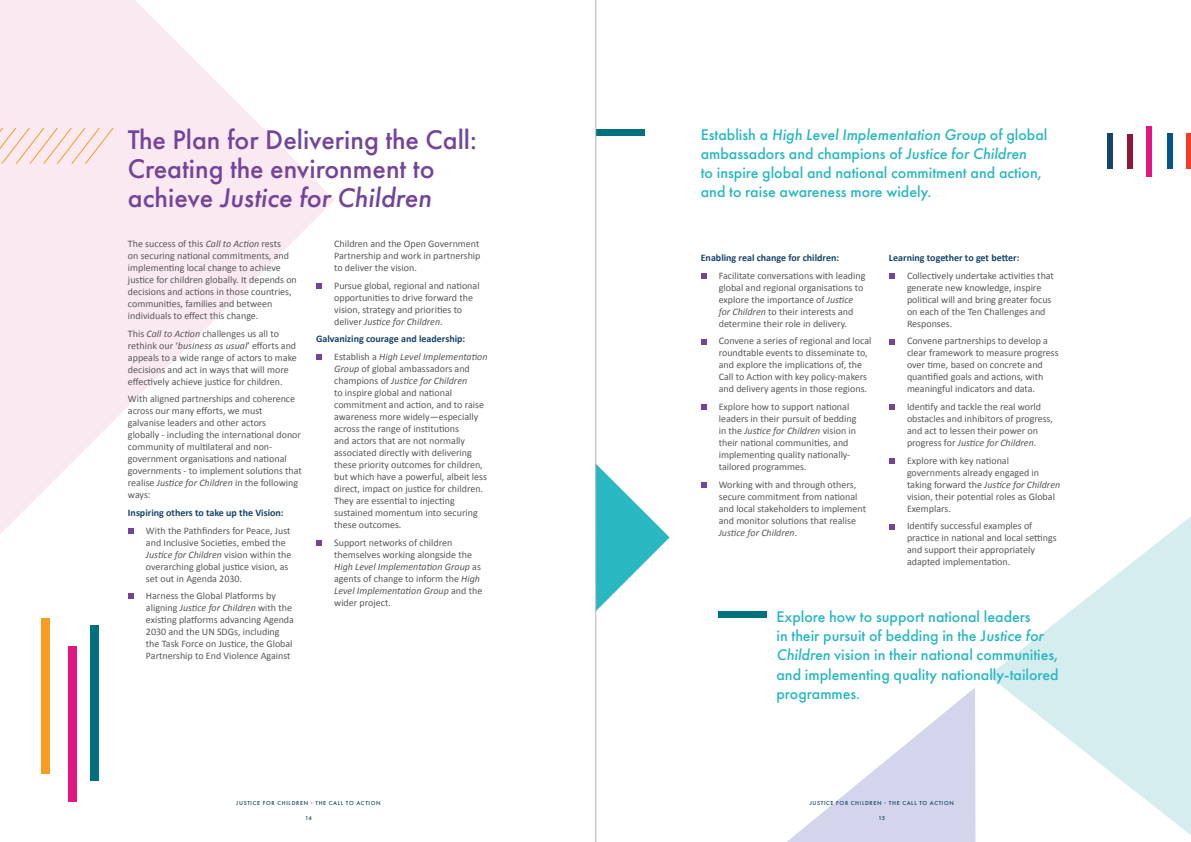
<style>
.page{position:relative;width:1191px;height:842px;background:#fff}
.page>*{position:absolute;margin:0;border:0;box-sizing:border-box;transform-origin:0 0}
.t1{font:500 28px/29px "Futura PT";color:#74449a}
.t2{font:500 16px/19.2px "Futura PT";color:#29b7c1}
.t3{font:10px/12px "Calibri";color:#57585a}
.t4{font:700 10px/17.7px "Calibri";color:#154466}
.t5{font:500 6px "Futura PT";letter-spacing:.11em;color:#154466}
.s1{font-style:italic}
.s2{font-weight:400;color:#57585a}
.s3{font-weight:400;font-style:italic;color:#57585a}
</style>
<div class="page">
<svg style="left:787px;top:688px;width:188px;height:154px"></svg>
<svg style="left:0;top:0;width:334px;height:534px;fill:#fae9f0"></svg>
<svg style="left:0;top:127px;width:114px;height:38px;background:#f9e2df"></svg>
<div style="left:1107px;top:134px;width:5px;height:35px;background:#154466"></div>
<div style="left:1127px;top:134px;width:5px;height:35px;background:#8e1737"></div>
<div style="left:1146px;top:126px;width:6px;height:50px;background:#e11584"></div>
<div style="left:1166px;top:134px;width:6px;height:35px;background:#01558a"></div>
<div style="left:1186px;top:134px;width:5px;height:35px;background:#ef3e2a"></div>
<svg style="left:596px;top:463px;width:73px;height:148px"></svg>
<div style="left:718px;top:611px;width:48px;height:7px;background:#01717e"></div>
<div style="left:596px;top:129px;width:48px;height:7px;background:#01717e"></div>
<div style="left:91px;top:625px;width:8px;height:155px;background:#01717e"></div>
<div style="left:68px;top:646px;width:8px;height:156px;background:#e11584"></div>
<div style="left:41px;top:618px;width:8px;height:155px;background:#f89c24"></div>
<svg style="left:988px;top:516px;width:203px;height:319px"></svg>
<svg style="left:128px;top:528px;width:6px;height:6px"></svg>
<svg style="left:128px;top:594px;width:6px;height:5px"></svg>
<svg style="left:316px;top:283px;width:6px;height:6px"></svg>
<svg style="left:316px;top:354px;width:6px;height:6px"></svg>
<svg style="left:316px;top:540px;width:6px;height:6px"></svg>
<svg style="left:701px;top:273px;width:5px;height:6px"></svg>
<svg style="left:701px;top:339px;width:5px;height:5px"></svg>
<svg style="left:701px;top:404px;width:5px;height:6px"></svg>
<svg style="left:701px;top:482px;width:5px;height:6px"></svg>
<svg style="left:889px;top:273px;width:5px;height:6px"></svg>
<svg style="left:889px;top:339px;width:5px;height:5px"></svg>
<svg style="left:889px;top:404px;width:5px;height:6px"></svg>
<svg style="left:889px;top:458px;width:5px;height:6px"></svg>
<svg style="left:889px;top:524px;width:5px;height:5px"></svg>
<hr style="left:595px;top:0;width:1px;height:842px;background:#b2b3b7">
<h1 class="t1" style="left:128px;top:125px;width:350px">The Plan for Delivering the Call:<br>Creating the environment to achieve <span class="s1">Justice for Children</span></h1>
<h2 class="t2" style="left:701px;top:125px;width:348px">Establish a <span class="s1">High Level Implementation Group</span> of global ambassadors and champions of <span class="s1">Justice for Children<br></span>to inspire global and national commitment and action, and to raise awareness more widely.</h2>
<p class="t3" style="left:128px;top:237px;width:170px">The success of this <span class="s1">Call to Action</span> rests<br>on securing national commitments, and implementing local change to achieve justice for children globally. It depends on decisions and actions in those countries, communities, families and between individuals to effect this change.</p>
<p class="t3" style="left:128px;top:327px;width:170px">This <span class="s1">Call to Action</span> challenges us all to rethink our ‘<span class="s1">business as usual</span>’ efforts and appeals to a wide range of actors to make decisions and act in ways that will more effectively achieve justice for children.</p>
<p class="t3" style="left:128px;top:393px;width:175px">With aligned partnerships and coherence across our many efforts, we must galvanise leaders and other actors<br>globally - including the international donor community of multilateral and non&shy;government organisations and national governments - to implement solutions that realise <span class="s1">Justice for Children</span> in the following ways:</p>
<p class="t4" style="left:128px;top:503px;width:157px">Inspiring others to take up the Vision:</p>
<p class="t3" style="left:146px;top:524px;width:147px">With the Pathfinders for Peace, Just and Inclusive Societies, embed the <span class="s1">Justice for Children</span> vision within the overarching global justice vision, as set out in Agenda 2030.</p>
<p class="t3" style="left:146px;top:590px;width:150px">Harness the Global Platforms by aligning <span class="s1">Justice for Children</span> with the existing platforms advancing Agenda 2030 and the UN SDGs, including the Task Force on Justice, the Global Partnership to End Violence Against</p>
<p class="t3" style="left:334px;top:237px;width:148px;text-align:justify">Children and the Open Government Partnership and work in partnership to deliver the vision.</p>
<p class="t3" style="left:334px;top:279px;width:147px">Pursue global, regional and national opportunities to drive forward the vision, strategy and priorities to deliver <span class="s1">Justice for Children</span>.</p>
<p class="t4" style="left:334px;top:330px;width:155px;text-indent:-18px">Galvanizing courage and leadership:<br><span class="s2">Establish a</span> <span class="s3">High Level Implementation</span></p>
<p class="t3" style="left:334px;top:362px;width:154px"><span class="s1">Group</span> of global ambassadors and champions of <span class="s1">Justice for Children<br></span>to inspire global and national commitment and action, and to raise awareness more widely—especially across the range of institutions<br>and actors that are not normally associated directly with delivering these priority outcomes for children, but which have a powerful, albeit less direct, impact on justice for children.<br>They are essential to injecting sustained momentum into securing these outcomes.</p>
<p class="t3" style="left:334px;top:536px;width:150px">Support networks of children themselves working alongside the<br><span class="s1">High Level Implementation Group</span> as agents of change to inform the <span class="s1">High<br>Level Implementation Group</span> and the wider project.</p>
<p class="t5" style="left:236px;top:800px;width:146px">JUSTICE FOR CHILDREN - THE CALL TO ACTION</p>
<p class="t5" style="left:305px;top:814px;width:8px">14</p>
<p class="t4" style="left:701px;top:249px;width:140px">Enabling real change for children:</p>
<p class="t3" style="left:719px;top:269px;width:148px">Facilitate conversations with leading global and regional organisations to explore the importance of <span class="s1">Justice for Children</span> to their interests and determine their role in delivery.</p>
<p class="t3" style="left:719px;top:335px;width:154px">Convene a series of regional and local roundtable events to disseminate to, and explore the implications of, the Call to Action with key policy-makers and delivery agents in those regions.</p>
<p class="t3" style="left:719px;top:400px;width:139px">Explore how to support national leaders in their pursuit of bedding in the <span class="s1">Justice for Children</span> vision in their national communities, and implementing quality nationally&shy;tailored programmes.</p>
<p class="t3" style="left:719px;top:478px;width:149px">Working with and through others, secure commitment from national and local stakeholders to implement and monitor solutions that realise<br><span class="s1">Justice for Children</span>.</p>
<p class="t4" style="left:889px;top:248px;width:132px">Learning together to get better:</p>
<p class="t3" style="left:907px;top:269px;width:148px">Collectively undertake activities that generate new knowledge, inspire political will and bring greater focus on each of the Ten Challenges and<br>Responses.</p>
<p class="t3" style="left:907px;top:335px;width:153px">Convene partnerships to develop a clear framework to measure progress over time, based on concrete and quantified goals and actions, with meaningful indicators and data.</p>
<p class="t3" style="left:907px;top:400px;width:147px">Identify and tackle the real world obstacles and inhibitors of progress, and act to lessen their power on progress for <span class="s1">Justice for Children</span>.</p>
<p class="t3" style="left:907px;top:454px;width:155px">Explore with key national governments already engaged in taking forward the <span class="s1">Justice for Children </span>vision, their potential roles as Global<br>Exemplars.</p>
<p class="t3" style="left:907px;top:520px;width:151px">Identify successful examples of practice in national and local settings and support their appropriately adapted implementation.</p>
<h2 class="t2" style="left:776px;top:607px;width:284px">Explore how to support national leaders<br>in their pursuit of bedding in the J<span class="s1">ustice for Children</span> vision in their national communities, and implementing quality nationally-tailored programmes.</h2>
<p class="t5" style="left:809px;top:800px;width:146px">JUSTICE FOR CHILDREN - THE CALL TO ACTION</p>
<p class="t5" style="left:878px;top:814px;width:8px">15</p>
</div>
